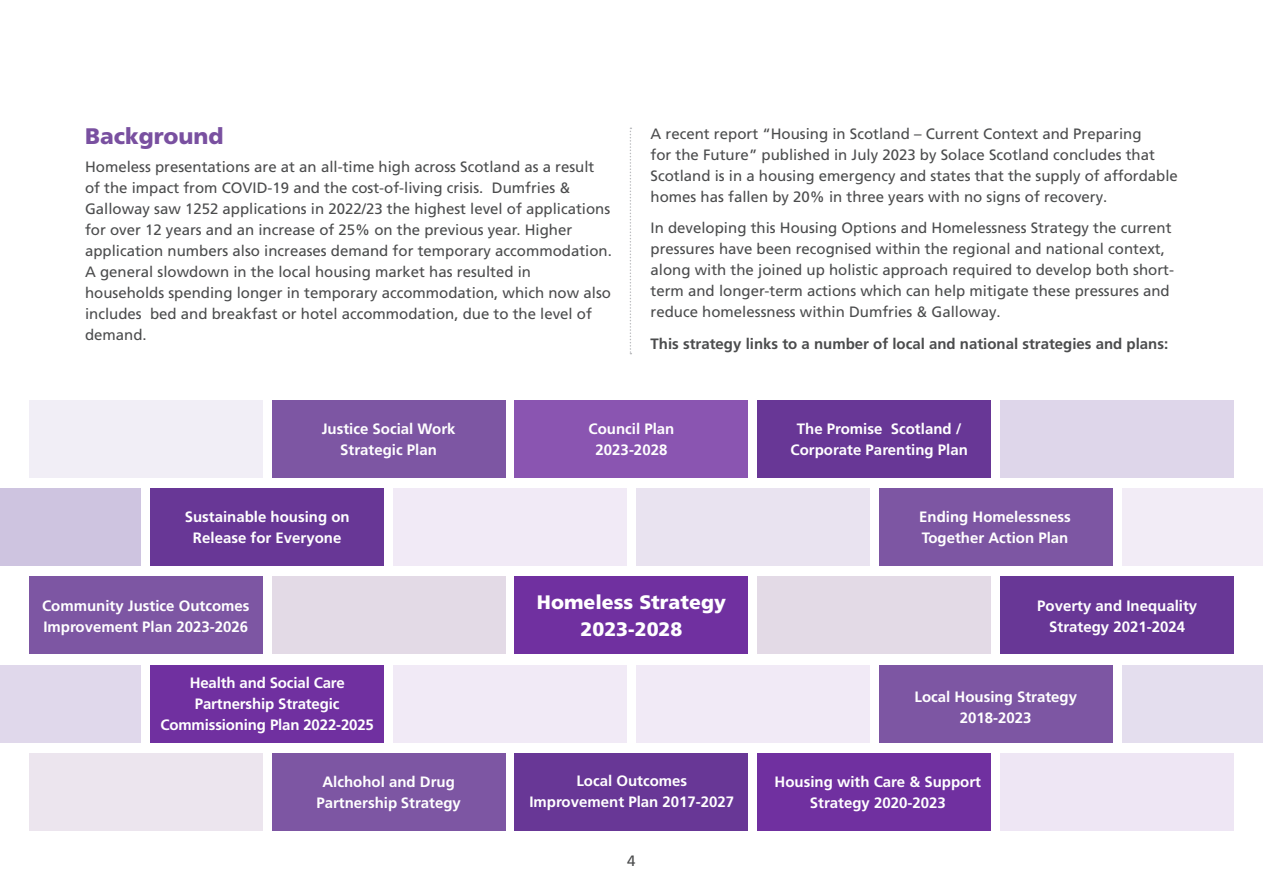
<style>
.page{position:relative;width:1263px;height:893px;background:#fff}
.page>*{position:absolute;margin:0;border:0;box-sizing:border-box;transform-origin:0 0}
.Heading{font:900 22.5px "Frutiger LT Pro";color:#7950a0}
.Body_Text{font:900 19.5px/27px "Frutiger LT Pro";color:#fff;text-align:center}
.Body_Text-2{font:15px/21px "Frutiger LT Pro";color:#4b4c4d}
.Body_Text-3{font:700 15px/21px "Frutiger LT Pro";color:#fff;text-align:center}
.Body_Text-4{font:700 15px "Frutiger LT Pro";color:#4b4c4d}
</style>
<div class="page">
<div style="left:151px;top:665px;width:233px;height:78px;background:#7030a0"></div>
<div style="left:29px;top:576px;width:233px;height:78px;background:#7d56a3"></div>
<div style="left:1001px;top:400px;width:233px;height:78px;background:#ded6ea"></div>
<div style="left:758px;top:400px;width:233px;height:78px;background:#683796"></div>
<div style="left:515px;top:400px;width:233px;height:78px;background:#8a55b1"></div>
<div style="left:272px;top:400px;width:233px;height:78px;background:#7d56a3"></div>
<div style="left:29px;top:400px;width:233px;height:78px;background:#f1eef6"></div>
<div style="left:1001px;top:753px;width:233px;height:78px;background:#eee6f4"></div>
<div style="left:758px;top:753px;width:233px;height:78px;background:#7030a0"></div>
<div style="left:515px;top:753px;width:233px;height:78px;background:#683796"></div>
<div style="left:272px;top:753px;width:233px;height:78px;background:#7d56a3"></div>
<div style="left:29px;top:753px;width:233px;height:78px;background:#ece5ee"></div>
<div style="left:1122px;top:665px;width:141px;height:78px;background:#e4deee"></div>
<div style="left:879px;top:665px;width:233px;height:78px;background:#7d56a3"></div>
<div style="left:636px;top:665px;width:233px;height:78px;background:#f1eaf6"></div>
<div style="left:394px;top:665px;width:232px;height:78px;background:#f1eaf6"></div>
<div style="left:0;top:665px;width:141px;height:78px;background:#e0d8eb"></div>
<div style="left:1122px;top:488px;width:141px;height:78px;background:#f2ecf6"></div>
<div style="left:879px;top:488px;width:233px;height:78px;background:#7d56a3"></div>
<div style="left:636px;top:488px;width:233px;height:78px;background:#e9e3f0"></div>
<div style="left:394px;top:488px;width:232px;height:78px;background:#f1eaf6"></div>
<div style="left:151px;top:488px;width:233px;height:78px;background:#683796"></div>
<div style="left:0;top:488px;width:141px;height:78px;background:#cec4e0"></div>
<div style="left:1001px;top:576px;width:233px;height:78px;background:#683796"></div>
<div style="left:758px;top:576px;width:233px;height:78px;background:#e3dae6"></div>
<div style="left:515px;top:576px;width:233px;height:78px;background:#7030a0"></div>
<div style="left:272px;top:576px;width:233px;height:78px;background:#e3dae6"></div>
<svg style="left:630px;top:128px;width:1px;height:226px"></svg>
<p class="Heading" style="left:85px;top:123px;width:140px">Background</p>
<p class="Body_Text-2" style="left:85px;top:156px;width:528px">Homeless presentations are at an all-time high across Scotland as a result of the impact from COVID-19 and the cost-of-living crisis. Dumfries &amp; Galloway saw 1252 applications in 2022/23 the highest level of applications for over 12 years and an increase of 25% on the previous year. Higher application numbers also increases demand for temporary accommodation.<br>A general slowdown in the local housing market has resulted in households spending longer in temporary accommodation, which now also includes bed and breakfast or hotel accommodation, due to the level of demand.</p>
<p class="Body_Text-2" style="left:651px;top:123px;width:529px">A recent report “Housing in Scotland – Current Context and Preparing<br>for the Future” published in July 2023 by Solace Scotland concludes that Scotland is in a housing emergency and states that the supply of affordable homes has fallen by 20% in three years with no signs of recovery.</p>
<p class="Body_Text-2" style="left:651px;top:218px;width:525px">In developing this Housing Options and Homelessness Strategy the current pressures have been recognised within the regional and national context, along with the joined up holistic approach required to develop both short&shy;term and longer-term actions which can help mitigate these pressures and reduce homelessness within Dumfries &amp; Galloway.</p>
<p class="Body_Text-4" style="left:651px;top:335px;width:519px">This strategy links to a number of local and national strategies and plans:</p>
<p class="Body_Text-3" style="left:322px;top:418px;width:135px">Justice Social Work<br>Strategic Plan</p>
<p class="Body_Text-3" style="left:588px;top:418px;width:87px">Council Plan<br>2023-2028</p>
<p class="Body_Text-3" style="left:791px;top:418px;width:179px">The Promise Scotland /<br>Corporate Parenting Plan</p>
<p class="Body_Text-3" style="left:185px;top:506px;width:167px">Sustainable housing on<br>Release for Everyone</p>
<p class="Body_Text-3" style="left:919px;top:506px;width:153px;text-align:left">Ending Homelessness<br>Together Action Plan</p>
<p class="Body_Text-3" style="left:42px;top:595px;width:209px;text-align:left">Community Justice Outcomes<br>Improvement Plan 2023-2026</p>
<p class="Body_Text" style="left:537px;top:589px;width:191px">Homeless Strategy<br>2023-2028</p>
<p class="Body_Text-3" style="left:1037px;top:595px;width:162px">Poverty and Inequality<br>Strategy 2021-2024</p>
<p class="Body_Text-3" style="left:160px;top:672px;width:215px">Health and Social Care<br>Partnership Strategic<br>Commissioning Plan 2022-2025</p>
<p class="Body_Text-3" style="left:914px;top:687px;width:164px">Local Housing Strategy<br>2018-2023</p>
<p class="Body_Text-3" style="left:316px;top:771px;width:146px">Alchohol and Drug<br>Partnership Strategy</p>
<p class="Body_Text-3" style="left:529px;top:770px;width:206px">Local Outcomes<br>Improvement Plan 2017-2027</p>
<p class="Body_Text-3" style="left:774px;top:771px;width:208px">Housing with Care &amp; Support<br>Strategy 2020-2023</p>
<p class="Body_Text-2" style="left:627px;top:850px;width:10px">4</p>
</div>
